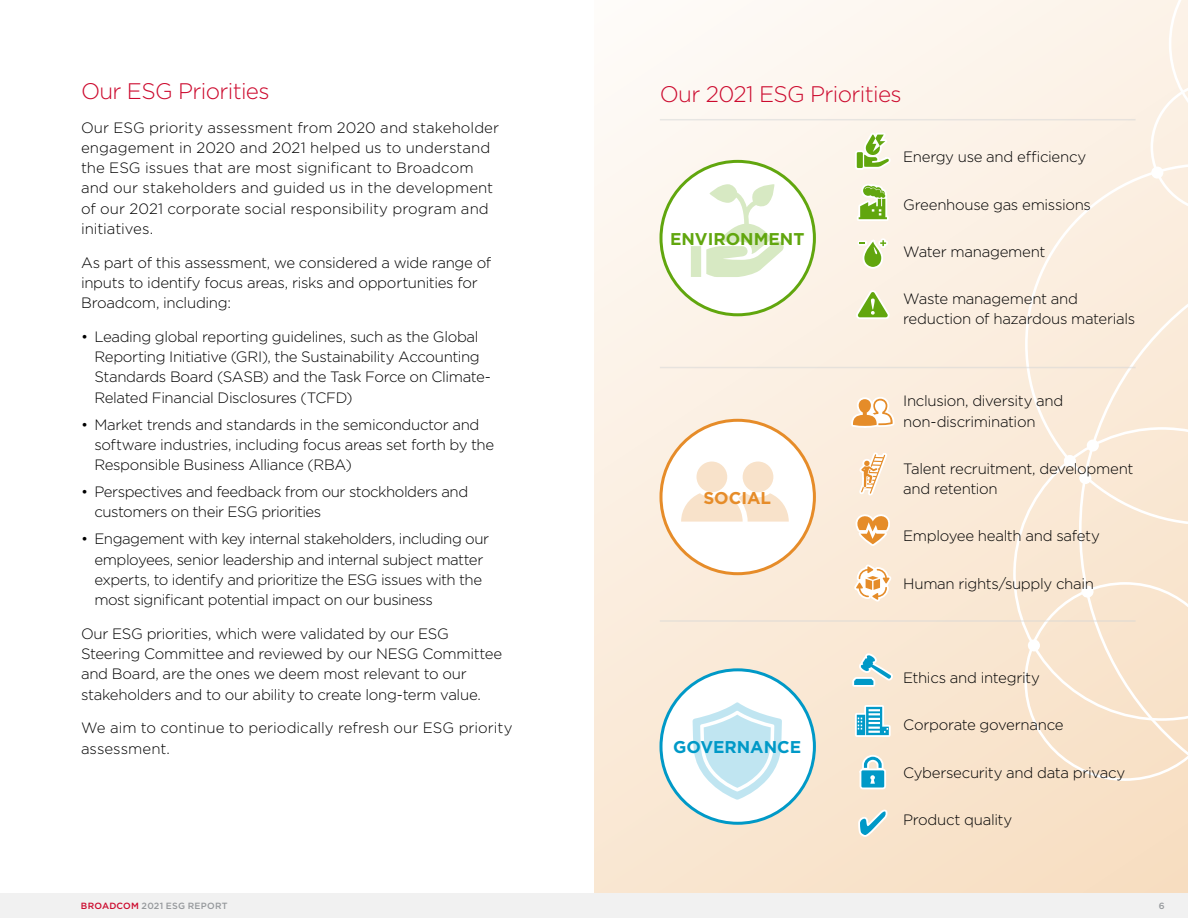
<style>
.page{position:relative;width:1188px;height:918px;background:#fff}
.page>*{position:absolute;margin:0;border:0;box-sizing:border-box;transform-origin:0 0}
.H3_Subsection_Header{font:300 22.5px "Gotham";letter-spacing:-.03em;color:#cc0a2e}
.t1{font:700 17.1px "Gotham";color:#61a60e}
.t2{font:700 17.1px "Gotham";color:#0099c7}
.t3{font:700 17.1px "Gotham";color:#e68c29}
.P_Paragraph{font:300 15px/20.2px "Gotham";letter-spacing:-.02em;color:#000}
.P_Paragraph-2{font:300 15px/20.2px "Gotham";color:#000}
.t4{font:500 9px "Gotham";letter-spacing:.025em;color:#96999c}
.s1{color:#cc0a2e}
</style>
<div class="page">
<div style="left:594px;top:0;width:594px;height:918px;background:linear-gradient(to bottom,#fdf8f1,#f7e1c9)"></div>
<div style="left:1024px;top:162px;width:164px;height:264px;background:#fbeee0"></div>
<div style="left:1014px;top:426px;width:64px;height:296px;background:#fae8d5"></div>
<svg style="left:1024px;top:581px;width:54px;height:201px;background:#f9e6d0"></svg>
<svg style="left:1063px;top:439px;width:15px;height:46px"></svg>
<svg style="left:1078px;top:237px;width:110px;height:585px;background:#f9e7d3"></svg>
<svg style="left:1128px;top:0;width:60px;height:214px;background:#fbf1e5"></svg>
<div style="left:661px;top:161px;width:153px;height:154px;background:#fff;border-radius:50%"></div>
<div style="left:659px;top:160px;width:157px;height:156px;border:3px solid #61a60e;border-radius:50%"></div>
<svg style="left:691px;top:184px;width:93px;height:93px"></svg>
<div style="left:661px;top:420px;width:153px;height:154px;background:#fff;border-radius:50%"></div>
<div style="left:659px;top:419px;width:157px;height:156px;border:3px solid #e68c29;border-radius:50%"></div>
<svg style="left:681px;top:462px;width:108px;height:60px"></svg>
<div style="left:661px;top:670px;width:153px;height:153px;background:#fff;border-radius:50%"></div>
<div style="left:659px;top:668px;width:157px;height:157px;border:3px solid #0099c7;border-radius:50%"></div>
<svg style="left:693px;top:702px;width:89px;height:98px"></svg>
<hr style="left:660px;top:367px;width:476px;height:1px;background:#d2d4d5">
<hr style="left:660px;top:620px;width:476px;height:2px;background:#d2d4d5">
<hr style="left:660px;top:119px;width:476px;height:1px;background:#d2d4d5">
<div style="left:855px;top:150px;width:10px;height:20px;border:4px solid #fff"></div>
<div style="left:857px;top:152px;width:6px;height:16px;background:#61a60e"></div>
<svg style="left:860px;top:131px;width:35px;height:40px"></svg>
<svg style="left:850px;top:395px;width:45px;height:35px"></svg>
<svg style="left:850px;top:648px;width:45px;height:41px;background:#ceddd7"></svg>
<svg style="left:855px;top:182px;width:36px;height:41px"></svg>
<svg style="left:856px;top:451px;width:34px;height:45px"></svg>
<svg style="left:853px;top:703px;width:40px;height:36px"></svg>
<div style="left:858px;top:241px;width:9px;height:5px;border:4px solid #fff"></div>
<svg style="left:860px;top:236px;width:30px;height:35px"></svg>
<svg style="left:853px;top:512px;width:40px;height:36px"></svg>
<svg style="left:858px;top:753px;width:30px;height:38px"></svg>
<svg style="left:852px;top:287px;width:41px;height:34px"></svg>
<svg style="left:855px;top:565px;width:39px;height:38px"></svg>
<svg style="left:855px;top:807px;width:34px;height:33px"></svg>
<div style="left:0;top:893px;width:1188px;height:25px;background:#f1f1f1"></div>
<p class="H3_Subsection_Header" style="left:81px;top:77px;width:190px">Our ESG Priorities</p>
<p class="P_Paragraph-2" style="left:81px;top:117px;width:420px">Our ESG priority assessment from 2020 and stakeholder engagement in 2020 and 2021 helped us to understand the ESG issues that are most significant to Broadcom and our stakeholders and guided us in the development of our 2021 corporate social responsibility program and initiatives.</p>
<p class="P_Paragraph" style="left:81px;top:252px;width:412px">As part of this assessment, we considered a wide range of inputs to identify focus areas, risks and opportunities for<br>Broadcom, including:</p>
<p class="P_Paragraph" style="left:94px;top:326px;width:398px;text-indent:-14px">• Leading global reporting guidelines, such as the Global Reporting Initiative (GRI), the Sustainability Accounting Standards Board (SASB) and the Task Force on Climate-Related Financial Disclosures (TCFD)</p>
<p class="P_Paragraph" style="left:94px;top:414px;width:401px;text-indent:-14px">• Market trends and standards in the semiconductor and software industries, including focus areas set forth by the<br>Responsible Business Alliance (RBA)</p>
<p class="P_Paragraph" style="left:94px;top:481px;width:375px;text-indent:-14px">• Perspectives and feedback from our stockholders and customers on their ESG priorities</p>
<p class="P_Paragraph" style="left:94px;top:529px;width:396px;text-indent:-14px">• Engagement with key internal stakeholders, including our employees, senior leadership and internal subject matter experts, to identify and prioritize the ESG issues with the most significant potential impact on our business</p>
<p class="P_Paragraph" style="left:81px;top:623px;width:423px">Our ESG priorities, which were validated by our ESG Steering Committee and reviewed by our NESG Committee and Board, are the ones we deem most relevant to our stakeholders and to our ability to create long-term value.</p>
<p class="P_Paragraph-2" style="left:81px;top:718px;width:433px">We aim to continue to periodically refresh our ESG priority assessment.</p>
<p class="H3_Subsection_Header" style="left:660px;top:79px;width:243px">Our 2021 ESG Priorities</p>
<p class="t1" style="left:670px;top:228px;width:136px">ENVIRONMENT</p>
<p class="t3" style="left:703px;top:487px;width:69px">SOCIAL</p>
<p class="t2" style="left:673px;top:736px;width:129px">GOVERNANCE</p>
<p class="P_Paragraph" style="left:903px;top:147px;width:184px">Energy use and efficiency</p>
<p class="P_Paragraph" style="left:903px;top:194px;width:189px">Greenhouse gas emissions</p>
<p class="P_Paragraph" style="left:903px;top:241px;width:144px">Water management</p>
<p class="P_Paragraph" style="left:903px;top:288px;width:234px">Waste management and reduction of hazardous materials</p>
<p class="P_Paragraph" style="left:903px;top:391px;width:162px">Inclusion, diversity and non-discrimination</p>
<p class="P_Paragraph" style="left:903px;top:458px;width:232px">Talent recruitment, development and retention</p>
<p class="P_Paragraph" style="left:903px;top:526px;width:198px">Employee health and safety</p>
<p class="P_Paragraph" style="left:903px;top:573px;width:192px">Human rights/supply chain</p>
<p class="P_Paragraph" style="left:903px;top:667px;width:138px">Ethics and integrity</p>
<p class="P_Paragraph" style="left:903px;top:714px;width:162px">Corporate governance</p>
<p class="P_Paragraph" style="left:903px;top:762px;width:223px">Cybersecurity and data privacy</p>
<p class="P_Paragraph" style="left:903px;top:809px;width:111px">Product quality</p>
<p class="t4" style="left:81px;top:900px;width:148px"><span class="s1">BROADCOM</span> 2021 ESG REPORT</p>
<p class="t4" style="left:1159px;top:900px;width:7px">6</p>
</div>
